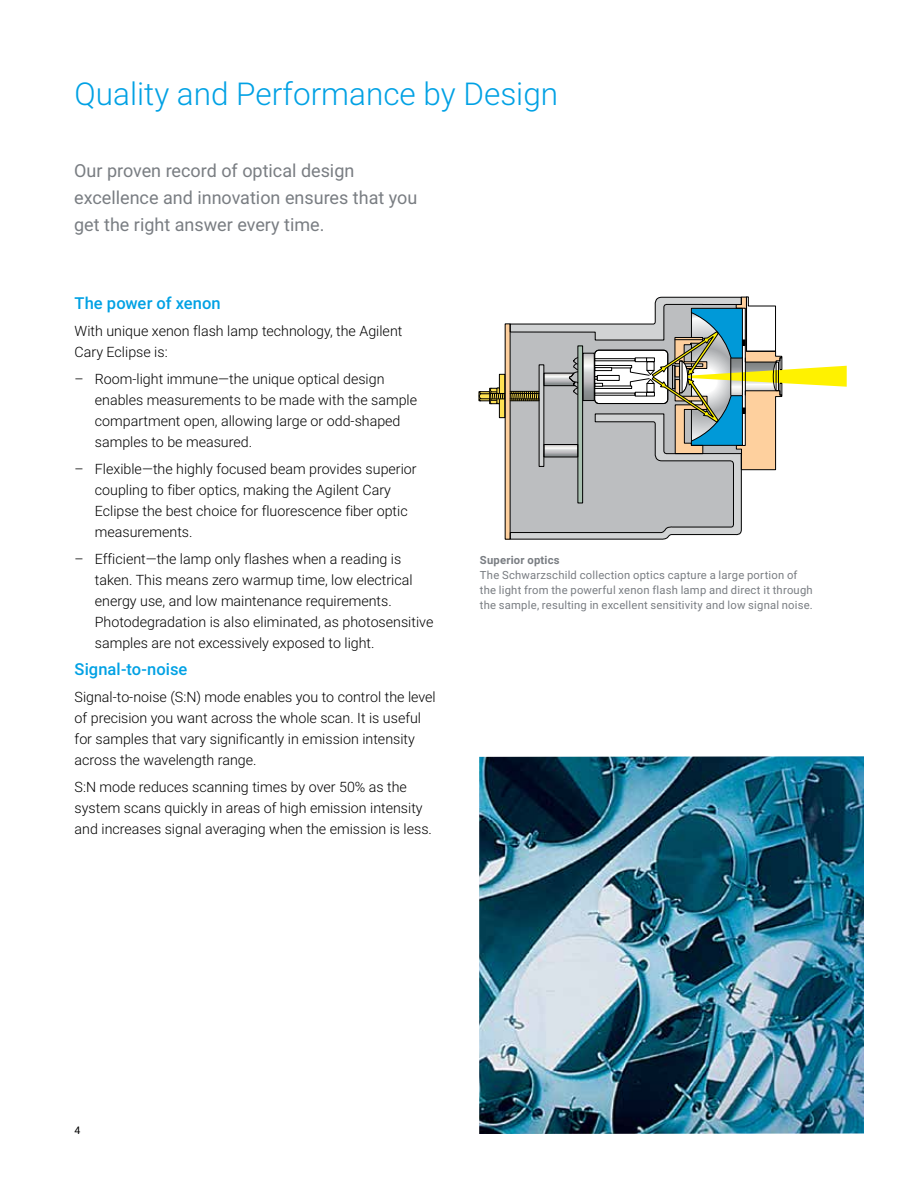
<style>
.page{position:relative;width:918px;height:1188px;background:#fff}
.page>*{position:absolute;margin:0;border:0;box-sizing:border-box;transform-origin:0 0}
.t1{font:300 31.5px "Roboto";color:#00a1e4}
.t2{font:18px/27px "Roboto";color:#797d82}
.t3{font:500 16.5px "Roboto";color:#00a1e4}
.t4{font:300 14.25px/21px "Roboto";color:#000}
.t5{font:11.25px/15px "Roboto";letter-spacing:.02em;color:#797d82}
.t6{font:700 11.25px "Roboto";letter-spacing:.02em;color:#797d82}
.t7{font:10.5px "Roboto";color:#000}
</style>
<div class="page">
<svg style="left:478px;top:297px;width:369px;height:243px"></svg>
<img style="left:479px;top:756px;width:385px;height:378px">
<h1 class="t1" style="left:75px;top:72px;width:485px">Quality and Performance by Design</h1>
<p class="t2" style="left:74px;top:156px;width:345px">Our proven record of optical design excellence and innovation ensures that you get the right answer every time.</p>
<p class="t3" style="left:75px;top:292px;width:148px">The power of xenon</p>
<p class="t4" style="left:75px;top:320px;width:329px">With unique xenon flash lamp technology, the Agilent<br>Cary Eclipse is:</p>
<p class="t4" style="left:95px;top:368px;width:324px;text-indent:-20px">– Room-light immune—the unique optical design enables measurements to be made with the sample compartment open, allowing large or odd-shaped samples to be measured.</p>
<p class="t4" style="left:95px;top:458px;width:323px;text-indent:-20px">– Flexible—the highly focused beam provides superior coupling to fiber optics, making the Agilent Cary Eclipse the best choice for fluorescence fiber optic measurements.</p>
<p class="t4" style="left:95px;top:548px;width:340px;text-indent:-20px">– Efficient—the lamp only flashes when a reading is taken. This means zero warmup time, low electrical energy use, and low maintenance requirements.<br>Photodegradation is also eliminated, as photosensitive samples are not excessively exposed to light.</p>
<p class="t3" style="left:75px;top:658px;width:114px">Signal-to-noise</p>
<p class="t4" style="left:75px;top:686px;width:363px">Signal-to-noise (S:N) mode enables you to control the level of precision you want across the whole scan. It is useful for samples that vary significantly in emission intensity across the wavelength range.</p>
<p class="t4" style="left:75px;top:776px;width:359px">S:N mode reduces scanning times by over 50% as the system scans quickly in areas of high emission intensity and increases signal averaging when the emission is less.</p>
<p class="t6" style="left:480px;top:552px;width:81px">Superior optics</p>
<p class="t5" style="left:480px;top:567px;width:334px">The Schwarzschild collection optics capture a large portion of the light from the powerful xenon flash lamp and direct it through the sample, resulting in excellent sensitivity and low signal noise.</p>
<p class="t7" style="left:75px;top:1123px;width:7px">4</p>
</div>
